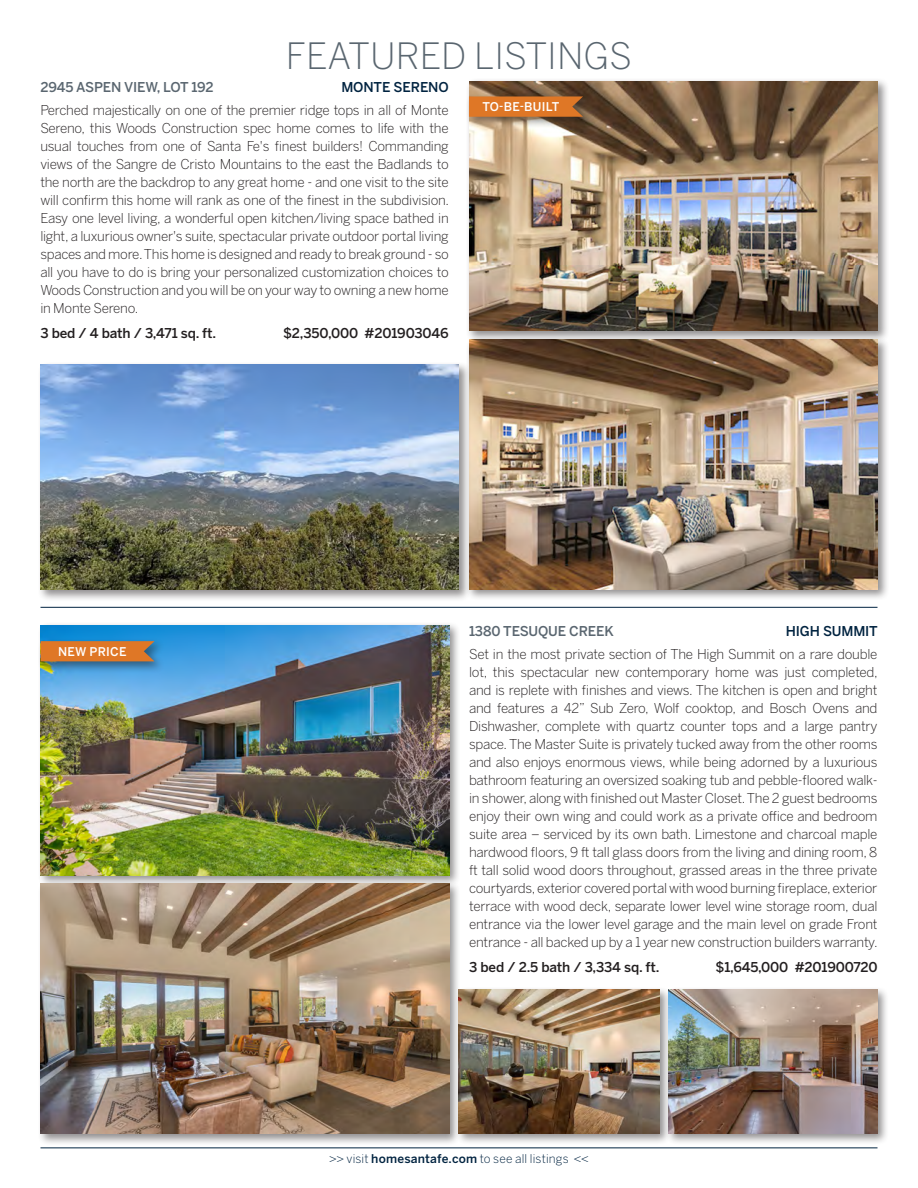
<style>
.page{position:relative;width:918px;height:1188px;background:#fff}
.page>*{position:absolute;margin:0;border:0;box-sizing:border-box;transform-origin:0 0}
.page_head{font:300 36px "Benton Sans";color:#5a6670}
.Property_Description{font:300 13.5px/18px "Benton Sans";letter-spacing:-.02em;color:#231f20;text-align:justify}
.Property_Description-2{font:500 13.5px "Benton Sans";letter-spacing:-.01em;color:#231f20}
.Property_Address{font:500 13.5px "Benton Sans";letter-spacing:-.01em;color:#5a6670}
.Property_Address-2{font:500 13.5px "Benton Sans";letter-spacing:-.01em;color:#002340}
.chart_list{font:300 12px "Benton Sans";letter-spacing:.01em;color:#002340}
.Property_Address-3{font:500 12px "Benton Sans";letter-spacing:.02em;color:#fff}
.s1{font-weight:500}
</style>
<div class="page">
<hr style="left:40px;top:1148px;width:838px;height:1px;background:#002340">
<hr style="left:40px;top:607px;width:838px;height:1px;background:#002340">
<div style="left:466px;top:77px;width:423px;height:266px;background:#231f20;opacity:.5"></div>
<img style="left:469px;top:81px;width:409px;height:250px">
<div style="left:466px;top:336px;width:423px;height:266px;background:#231f20;opacity:.5"></div>
<img style="left:469px;top:340px;width:409px;height:250px">
<div style="left:37px;top:361px;width:434px;height:241px;background:#231f20;opacity:.5"></div>
<img style="left:40px;top:364px;width:419px;height:226px">
<div style="left:466px;top:93px;width:128px;height:36px;background:#231f20;opacity:.5"></div>
<svg style="left:469px;top:96px;width:114px;height:21px;background:#d57327"></svg>
<div style="left:37px;top:622px;width:424px;height:265px;background:#231f20;opacity:.5"></div>
<img style="left:41px;top:625px;width:408px;height:250px">
<div style="left:37px;top:880px;width:424px;height:266px;background:#231f20;opacity:.5"></div>
<img style="left:41px;top:884px;width:408px;height:250px">
<div style="left:455px;top:986px;width:216px;height:160px;background:#231f20;opacity:.5"></div>
<img style="left:459px;top:989px;width:201px;height:145px">
<div style="left:665px;top:986px;width:225px;height:160px;background:#231f20;opacity:.5"></div>
<img style="left:669px;top:989px;width:208px;height:145px">
<div style="left:37px;top:638px;width:128px;height:35px;background:#231f20;opacity:.5"></div>
<svg style="left:40px;top:641px;width:115px;height:20px;background:#d3772e"></svg>
<p class="page_head" style="left:286px;top:35px;width:348px">FEATURED LISTINGS</p>
<p class="Property_Address" style="left:40px;top:78px;width:175px">2945 ASPEN VIEW, LOT 192</p>
<p class="Property_Address-2" style="left:341px;top:78px;width:109px">MONTE SERENO</p>
<p class="Property_Description" style="left:40px;top:101px;width:410px">Perched majestically on one of the premier ridge tops in all of Monte Sereno, this Woods Construction spec home comes to life with the usual touches from one of Santa Fe's finest builders! Commanding views of the Sangre de Cristo Mountains to the east the Badlands to the north are the backdrop to any great home - and one visit to the site will confirm this home will rank as one of the finest in the subdivision.<br>Easy one level living, a wonderful open kitchen/living space bathed in light, a luxurious owner's suite, spectacular private outdoor portal living spaces and more. This home is designed and ready to break ground - so all you have to do is bring your personalized customization choices to Woods Construction and you will be on your way to owning a new home in Monte Sereno.</p>
<p class="Property_Description-2" style="left:40px;top:325px;width:177px">3 bed / 4 bath / 3,471 sq. ft.</p>
<p class="Property_Description-2" style="left:283px;top:325px;width:167px">$2,350,000 #201903046</p>
<p class="Property_Address-3" style="left:482px;top:100px;width:79px">TO-BE-BUILT</p>
<p class="Property_Address-3" style="left:58px;top:644px;width:70px">NEW PRICE</p>
<p class="Property_Address" style="left:469px;top:622px;width:146px">1380 TESUQUE CREEK</p>
<p class="Property_Address-2" style="left:786px;top:622px;width:94px">HIGH SUMMIT</p>
<p class="Property_Description" style="left:469px;top:645px;width:410px">Set in the most private section of The High Summit on a rare double lot, this spectacular new contemporary home was just completed, and is replete with finishes and views. The kitchen is open and bright and features a 42” Sub Zero, Wolf cooktop, and Bosch Ovens and Dishwasher, complete with quartz counter tops and a large pantry space. The Master Suite is privately tucked away from the other rooms and also enjoys enormous views, while being adorned by a luxurious bathroom featuring an oversized soaking tub and pebble-floored walk&shy;in shower, along with finished out Master Closet. The 2 guest bedrooms enjoy their own wing and could work as a private office and bedroom suite area – serviced by its own bath. Limestone and charcoal maple hardwood floors, 9 ft tall glass doors from the living and dining room, 8 ft tall solid wood doors throughout, grassed areas in the three private courtyards, exterior covered portal with wood burning fireplace, exterior terrace with wood deck, separate lower level wine storage room, dual entrance via the lower level garage and the main level on grade Front entrance - all backed up by a 1 year new construction builders warranty.</p>
<p class="Property_Description-2" style="left:469px;top:959px;width:192px">3 bed / 2.5 bath / 3,334 sq. ft.</p>
<p class="Property_Description-2" style="left:716px;top:959px;width:163px">$1,645,000 #201900720</p>
<p class="chart_list" style="left:329px;top:1151px;width:261px">&gt;&gt; visit <span class="s1">homesantafe.com</span> to see all listings &lt;&lt;</p>
</div>
